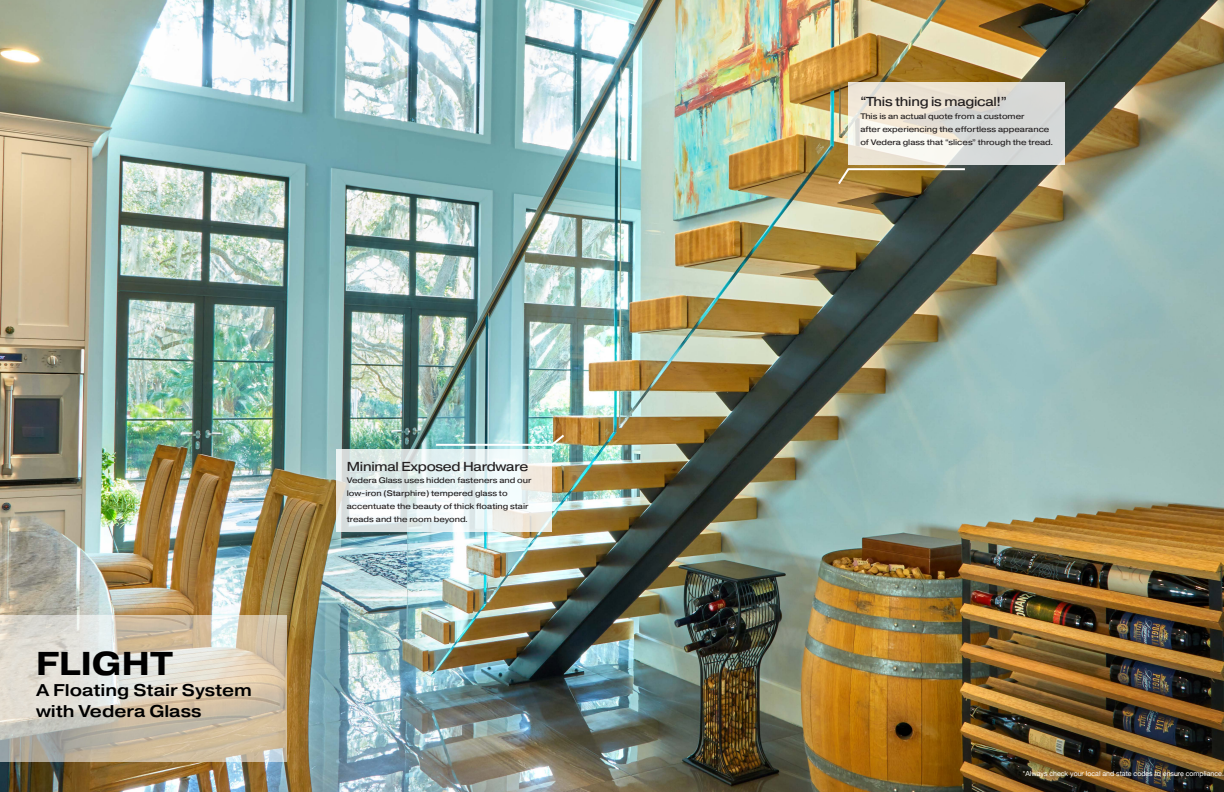
<style>
.page{position:relative;width:1224px;height:792px;background:#fff}
.page>*{position:absolute;margin:0;border:0;box-sizing:border-box;transform-origin:0 0}
.t1{font:700 33px "Pragmatica Ext";color:#000}
.t2{font:500 17px "Pragmatica Ext";color:#000}
.t3{font:13px "Pragmatica Ext";letter-spacing:-.02em;color:#231f20}
.t4{font:8px/12.8px "Pragmatica Ext";color:#231f20}
.t5{font:7px "Helvetica Neue";color:#fff}
</style>
<div class="page">
<img style="left:0;top:0;width:1224px;height:792px">
<svg style="left:0;top:615px;width:286px;height:147px;background:#d5ccbb"></svg>
<svg style="left:848px;top:82px;width:216px;height:82px"></svg>
<svg style="left:336px;top:449px;width:216px;height:82px"></svg>
<svg style="left:836px;top:167px;width:131px;height:19px;background:#967d44"></svg>
<svg style="left:434px;top:433px;width:132px;height:14px;background:#a1cdc8"></svg>
<p class="t1" style="left:36px;top:642px;width:139px">FLIGHT</p>
<p class="t2" style="left:36px;top:680px;width:218px">A Floating Stair System</p>
<p class="t2" style="left:36px;top:701px;width:167px">with Vedera Glass</p>
<p class="t3" style="left:347px;top:458px;width:183px">Minimal Exposed Hardware</p>
<p class="t4" style="left:347px;top:474px;width:186px">Vedera Glass uses hidden fasteners and our</p>
<p class="t4" style="left:347px;top:487px;width:162px">low-iron (Starphire) tempered glass to</p>
<p class="t4" style="left:347px;top:500px;width:183px">accentuate the beauty of thick floating stair</p>
<p class="t4" style="left:347px;top:513px;width:123px">treads and the room beyond.</p>
<p class="t3" style="left:860px;top:94px;width:148px">“This thing is magical!”</p>
<p class="t4" style="left:860px;top:110px;width:194px">This is an actual quote from a customer<br>after experiencing the effortless appearance of Vedera glass that “slices” through the tread.</p>
<p class="t5" style="left:1023px;top:768px;width:203px">*Always check your local and state codes to ensure compliance.</p>
</div>
